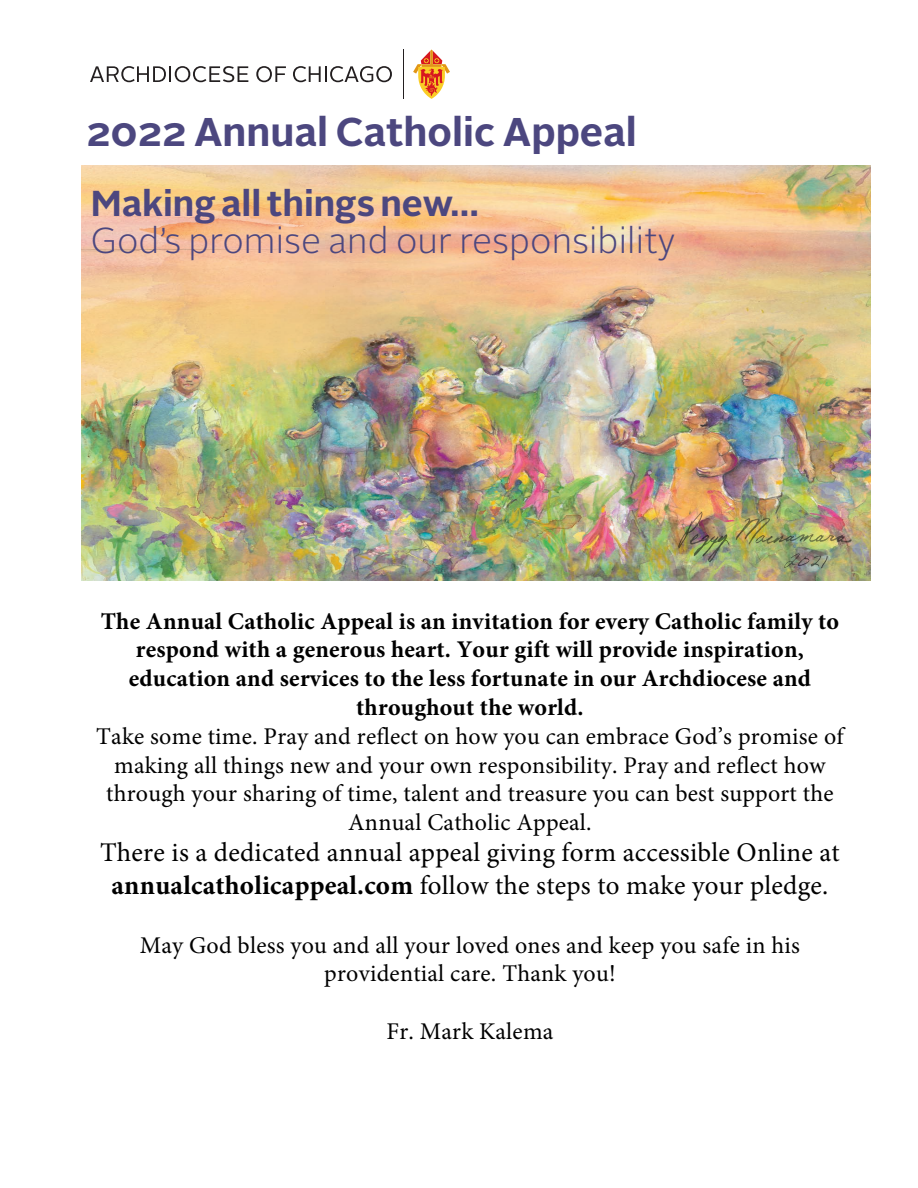
<style>
.page{position:relative;width:918px;height:1188px;background:#fff}
.page>*{position:absolute;margin:0;border:0;box-sizing:border-box;transform-origin:0 0}
.t1{font:700 40.05px "Alright Sans";color:#4c477f}
.t2{font:300 36px "Alright Sans";letter-spacing:.005em;color:#4c477f}
.t3{font:700 36px "Alright Sans";color:#4c477f}
.t4{font:27px/32.4px "Minion Pro";letter-spacing:.01em;color:#000;text-align:center}
.t5{font:24px/28.8px "Minion Pro";letter-spacing:.01em;color:#000;text-align:center}
.t6{font:700 24px/28.8px "Minion Pro";letter-spacing:.01em;color:#000;text-align:center}
.s1{font-weight:700}
</style>
<div class="page">
<img style="left:82px;top:165px;width:788px;height:415px">
<hr style="left:404px;top:50px;width:1px;height:49px;background:#231f20">
<svg style="left:90px;top:66px;width:158px;height:16px"></svg>
<svg style="left:256px;top:66px;width:30px;height:16px"></svg>
<svg style="left:293px;top:66px;width:99px;height:16px"></svg>
<svg style="left:413px;top:50px;width:37px;height:49px"></svg>
<img style="left:672px;top:508px;width:186px;height:63px">
<h1 class="t1" style="left:86px;top:104px;width:552px">2022 Annual Catholic Appeal</h1>
<h2 class="t3" style="left:91px;top:178px;width:390px">Making all things new…</h2>
<h2 class="t2" style="left:91px;top:216px;width:586px">God’s promise and our responsibility</h2>
<p class="t6" style="left:101px;top:606px;width:740px">The Annual Catholic Appeal is an invitation for every Catholic family to respond with a generous heart. Your gift will provide inspiration, education and services to the less fortunate in our Archdiocese and throughout the world.</p>
<p class="t5" style="left:96px;top:722px;width:749px">Take some time. Pray and reflect on how you can embrace God’s promise of making all things new and your own responsibility. Pray and reflect how through your sharing of time, talent and treasure you can best support the Annual Catholic Appeal.</p>
<p class="t4" style="left:100px;top:836px;width:741px">There is a dedicated annual appeal giving form accessible Online at <span class="s1">annualcatholicappeal.com</span> follow the steps to make your pledge.</p>
<p class="t5" style="left:140px;top:931px;width:662px">May God bless you and all your loved ones and keep you safe in his providential care. Thank you!</p>
<p class="t5" style="left:386px;top:1017px;width:168px">Fr. Mark Kalema</p>
</div>
